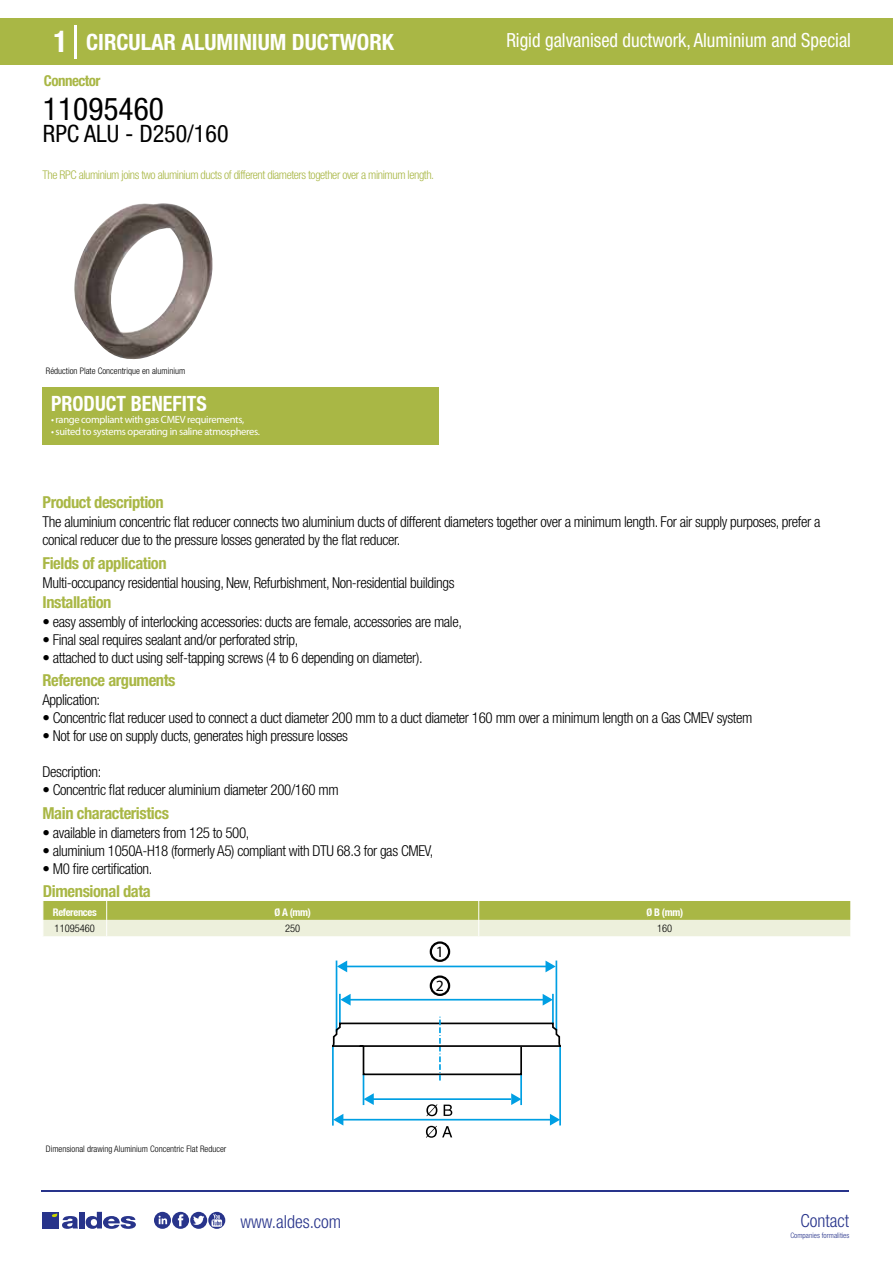
<style>
.page{position:relative;width:893px;height:1263px;background:#fff}
.page>*{position:absolute;margin:0;border:0;box-sizing:border-box;transform-origin:0 0}
.t1{font:condensed 31.5px "Helvetica Neue LT Std";color:#000}
.t2{font:condensed 24px "Helvetica Neue LT Std";color:#000}
.t3{font:700 condensed 22.5px "Helvetica Neue LT Std";color:#fff}
.t4{font:700 condensed 21px "Helvetica Neue";color:#fff;scale:.95 1}
.t5{font:condensed 19.5px "Helvetica Neue LT Std";color:#fff;scale:.95 1}
.t6{font:300 condensed 18px "Helvetica Neue";color:#28348b}
.t7{font:700 condensed 16.5px "Helvetica Neue LT Std";letter-spacing:-.025em;color:#a9b745}
.t8{font:15.75px/34px "Myriad Pro";color:#000}
.t9{font:300 condensed 15px/18px "Helvetica Neue LT Std";letter-spacing:-.025em;color:#000}
.t10{font:700 condensed 15px "Helvetica Neue LT Std";letter-spacing:-.035em;color:#a9b745}
.t11{font:300 condensed 12px "Helvetica Neue LT Std";letter-spacing:-.035em;color:#a9b745}
.t12{font:10.5px "Myriad Pro";letter-spacing:-.03em;color:#fff}
.t13{font:700 condensed 10.5px "Helvetica Neue";letter-spacing:-.03em;color:#fff}
.t14{font:300 condensed 10.5px "Helvetica Neue";color:#000}
.t15{font:300 condensed 9px "Helvetica Neue";color:#000}
.t16{font:300 condensed 7.5px "Helvetica Neue";color:#28348b}
.s1{font-size:30px}
</style>
<div class="page">
<div style="left:0;top:18px;width:893px;height:46px;background:#a9b745"></div>
<div style="left:43px;top:387px;width:396px;height:57px;background:#a9b745"></div>
<hr style="left:74px;top:25px;width:2px;height:33px;background:#fff">
<svg style="left:74px;top:203px;width:139px;height:156px"></svg>
<svg style="left:43px;top:901px;width:808px;height:35px;background:#c8d18b"></svg>
<hr style="left:339px;top:994px;width:2px;height:30px;background:#009fe3">
<hr style="left:556px;top:960px;width:1px;height:70px;background:#009fe3">
<hr style="left:332px;top:1046px;width:2px;height:79px;background:#009fe3">
<hr style="left:559px;top:1046px;width:2px;height:79px;background:#009fe3">
<hr style="left:363px;top:1074px;width:1px;height:31px;background:#009fe3">
<hr style="left:552px;top:994px;width:2px;height:30px;background:#009fe3">
<hr style="left:336px;top:960px;width:1px;height:72px;background:#009fe3">
<hr style="left:345px;top:965px;width:202px;height:2px;background:#009fe3">
<svg style="left:337px;top:960px;width:10px;height:12px"></svg>
<svg style="left:545px;top:960px;width:11px;height:12px"></svg>
<hr style="left:350px;top:999px;width:194px;height:1px;background:#009fe3">
<svg style="left:340px;top:994px;width:11px;height:11px"></svg>
<svg style="left:543px;top:994px;width:10px;height:11px"></svg>
<hr style="left:343px;top:1119px;width:208px;height:1px;background:#009fe3">
<svg style="left:550px;top:1114px;width:10px;height:11px"></svg>
<svg style="left:333px;top:1114px;width:10px;height:11px"></svg>
<hr style="left:520px;top:1074px;width:2px;height:31px;background:#009fe3">
<hr style="left:371px;top:1098px;width:140px;height:2px;background:#009fe3">
<svg style="left:364px;top:1093px;width:10px;height:12px"></svg>
<svg style="left:511px;top:1093px;width:10px;height:12px"></svg>
<svg style="left:332px;top:1017px;width:229px;height:63px"></svg>
<hr style="left:332px;top:1045px;width:31px;height:2px;background:#000">
<hr style="left:360px;top:1045px;width:201px;height:2px;background:#000">
<svg style="left:426px;top:1104px;width:11px;height:12px"></svg>
<svg style="left:444px;top:1104px;width:8px;height:12px"></svg>
<svg style="left:426px;top:1126px;width:26px;height:12px"></svg>
<div style="left:430px;top:941px;width:20px;height:21px;border:2px solid #000;border-radius:50%"></div>
<div style="left:430px;top:975px;width:20px;height:21px;border:2px solid #000;border-radius:50%"></div>
<hr style="left:41px;top:1190px;width:808px;height:1px;background:#28348b">
<svg style="left:154px;top:1212px;width:71px;height:17px"></svg>
<div style="left:42px;top:1212px;width:17px;height:16px;background:#28348b"></div>
<div style="left:79px;top:1212px;width:5px;height:16px;background:#28348b"></div>
<svg style="left:86px;top:1212px;width:50px;height:17px"></svg>
<svg style="left:52px;top:1213px;width:26px;height:16px"></svg>
<h3 class="t3" style="left:54px;top:28px;width:342px"><span class="s1">1</span> CIRCULAR ALUMINIUM DUCTWORK</h3>
<h3 class="t5" style="left:506px;top:29px;width:364px">Rigid galvanised ductwork, Aluminium and Special</h3>
<p class="t10" style="left:44px;top:71px;width:58px">Connector</p>
<h1 class="t1" style="left:43px;top:91px;width:122px">11095460</h1>
<h2 class="t2" style="left:43px;top:120px;width:187px">RPC ALU - D250/160</h2>
<p class="t11" style="left:43px;top:167px;width:393px">The RPC aluminium joins two aluminium ducts of different diameters together over a minimum length.</p>
<p class="t15" style="left:46px;top:365px;width:141px">Réduction Plate Concentrique en aluminium</p>
<p class="t15" style="left:46px;top:365px;width:114px">Alumin um Concentric Flat R ducer</p>
<h3 class="t4" style="left:51px;top:391px;width:166px">PRODUCT BENEFITS</h3>
<p class="t12" style="left:51px;top:413px;width:195px">• range compliant with gas CMEV requirements,</p>
<p class="t12" style="left:51px;top:425px;width:211px">• suited to systems operating in saline atmospheres.</p>
<p class="t7" style="left:43px;top:492px;width:123px">Product description</p>
<p class="t9" style="left:43px;top:513px;width:779px">The aluminium concentric flat reducer connects two aluminium ducts of different diameters together over a minimum length. For air supply purposes, prefer a conical reducer due to the pressure losses generated by the flat reducer.</p>
<p class="t9" style="left:43px;top:573px;width:413px">Multi-occupancy residential housing, New, Refurbishment, Non-residential buildings</p>
<p class="t9" style="left:43px;top:613px;width:421px">• easy assembly of interlocking accessories: ducts are female, accessories are male,</p>
<p class="t9" style="left:43px;top:631px;width:257px">• Final seal requires sealant and/or perforated strip,</p>
<p class="t9" style="left:43px;top:649px;width:382px">• attached to duct using self-tapping screws (4 to 6 depending on diameter).</p>
<p class="t7" style="left:43px;top:553px;width:126px">Fields of application</p>
<p class="t7" style="left:43px;top:592px;width:70px">Installation</p>
<p class="t7" style="left:43px;top:670px;width:135px">Reference arguments</p>
<p class="t9" style="left:43px;top:691px;width:59px">Application:</p>
<p class="t9" style="left:43px;top:709px;width:711px">• Concentric flat reducer used to connect a duct diameter 200 mm to a duct diameter 160 mm over a minimum length on a Gas CMEV system</p>
<p class="t9" style="left:43px;top:727px;width:307px">• Not for use on supply ducts, generates high pressure losses</p>
<p class="t9" style="left:43px;top:763px;width:60px">Description:</p>
<p class="t9" style="left:43px;top:781px;width:298px">• Concentric flat reducer aluminium diameter 200/160 mm</p>
<p class="t7" style="left:43px;top:803px;width:128px">Main characteristics</p>
<p class="t9" style="left:43px;top:824px;width:208px">• available in diameters from 125 to 500,</p>
<p class="t9" style="left:43px;top:842px;width:392px">• aluminium 1050A-H18 (formerly A5) compliant with DTU 68.3 for gas CMEV,</p>
<p class="t9" style="left:43px;top:860px;width:111px">• M0 fire certification.</p>
<p class="t7" style="left:43px;top:881px;width:109px">Dimensional data</p>
<p class="t13" style="left:53px;top:905px;width:45px">References</p>
<p class="t13" style="left:274px;top:905px;width:38px">Ø A (mm)</p>
<p class="t13" style="left:646px;top:905px;width:38px">Ø B (mm)</p>
<p class="t14" style="left:55px;top:922px;width:42px">11095460</p>
<p class="t14" style="left:285px;top:922px;width:17px">250</p>
<p class="t14" style="left:657px;top:922px;width:17px">160</p>
<p class="t8" style="left:436px;top:934px;width:10px">1<br>2</p>
<p class="t15" style="left:46px;top:1143px;width:182px">Dimensional drawing Aluminium Concentric Flat Reducer</p>
<p class="t6" style="left:240px;top:1211px;width:102px">www.aldes.com</p>
<p class="t6" style="left:800px;top:1211px;width:50px">Contact</p>
<p class="t16" style="left:790px;top:1230px;width:60px">Companies formalities</p>
</div>
